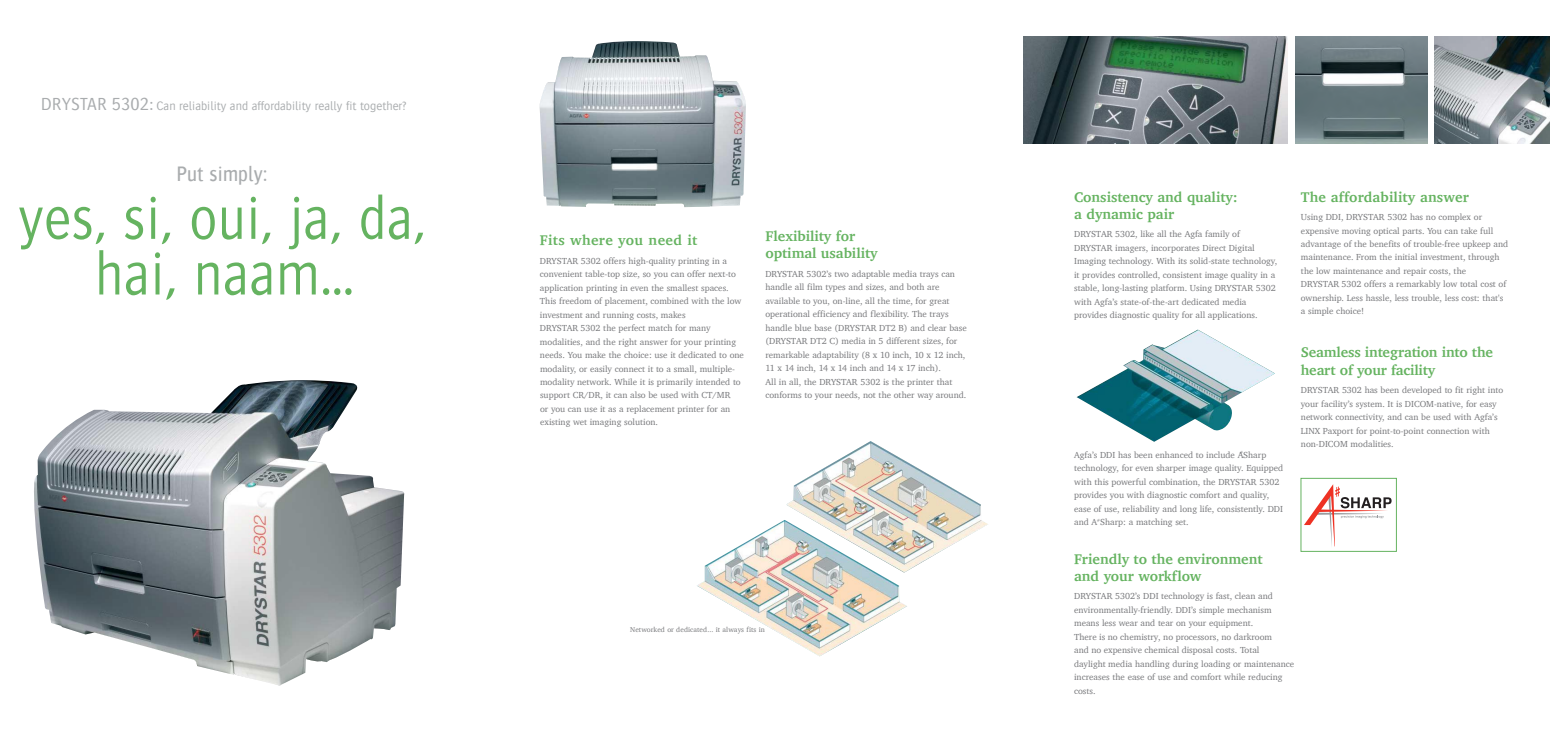
<style>
.page{position:relative;width:1556px;height:737px;background:#fff}
.page>*{position:absolute;margin:0;border:0;box-sizing:border-box;transform-origin:0 0}
.t1{font:300 62.82px/55.6px "Bosis For Agfa";letter-spacing:.01em;color:#65b360;text-align:center;scale:.9 1}
.t2{font:500 21.53px "Bosis For Agfa";letter-spacing:.01em;color:#a9acae;scale:.9 1}
.t3{font:700 14.35px/17.2px "Charter";color:#65b360}
.t4{font:700 14.35px "Charter";letter-spacing:.03em;color:#65b360}
.t5{font:300 12.6px "Bosis For Agfa";color:#a9acae}
.t6{font:9.01px/13.5px "Charter";color:#77787b}
.t7{font:7.17px "Charter";letter-spacing:.01em;color:#77787b}
.s1{font-size:17.94px}
</style>
<div class="page">
<img style="left:1023px;top:37px;width:264px;height:106px">
<img style="left:1295px;top:37px;width:132px;height:106px">
<img style="left:1434px;top:37px;width:115px;height:106px">
<img style="left:34px;top:380px;width:370px;height:305px">
<img style="left:539px;top:41px;width:207px;height:166px">
<img style="left:1076px;top:329px;width:198px;height:113px">
<img style="left:786px;top:441px;width:202px;height:130px">
<svg style="left:1304px;top:484px;width:87px;height:63px"></svg>
<img style="left:697px;top:520px;width:210px;height:136px">
<h3 class="t5" style="left:41px;top:99px;width:367px"><span class="s1">DRYSTAR 5302:</span> Can reliability and affordability really fit together?</h3>
<h2 class="t2" style="left:176px;top:162px;width:103px">Put simply:</h2>
<h1 class="t1" style="left:18px;top:189px;width:453px">yes, si, oui, ja, da, hai, naam…</h1>
<h3 class="t4" style="left:540px;top:228px;width:159px">Fits where you need it</h3>
<p class="t6" style="left:540px;top:254px;width:206px">DRYSTAR 5302 offers high-quality printing in a convenient table-top size, so you can offer next-to application printing in even the smallest spaces.<br>This freedom of placement, combined with the low investment and running costs, makes<br>DRYSTAR 5302 the perfect match for many modalities, and the right answer for your printing needs. You make the choice: use it dedicated to one modality, or easily connect it to a small, multiple&shy;modality network. While it is primarily intended to support CR/DR, it can also be used with CT/MR<br>or you can use it as a replacement printer for an existing wet imaging solution.</p>
<h3 class="t3" style="left:765px;top:227px;width:114px">Flexibility for optimal usability</h3>
<p class="t6" style="left:765px;top:267px;width:203px">DRYSTAR 5302’s two adaptable media trays can handle all film types and sizes, and both are available to you, on-line, all the time, for great operational efficiency and flexibility. The trays handle blue base (DRYSTAR DT2 B) and clear base (DRYSTAR DT2 C) media in 5 different sizes, for remarkable adaptability (8 x 10 inch, 10 x 12 inch, 11 x 14 inch, 14 x 14 inch and 14 x 17 inch).<br>All in all, the DRYSTAR 5302 is the printer that conforms to your needs, not the other way around.</p>
<p class="t7" style="left:630px;top:623px;width:136px">Networked or dedicated... it always fits in</p>
<h3 class="t3" style="left:1074px;top:188px;width:165px">Consistency and quality: a dynamic pair</h3>
<p class="t6" style="left:1074px;top:227px;width:205px">DRYSTAR 5302, like all the Agfa family of DRYSTAR imagers, incorporates Direct Digital Imaging technology. With its solid-state technology, it provides controlled, consistent image quality in a stable, long-lasting platform. Using DRYSTAR 5302 with Agfa’s state-of-the-art dedicated media provides diagnostic quality for all applications.</p>
<h3 class="t3" style="left:1300px;top:188px;width:169px">The affordability answer</h3>
<p class="t6" style="left:1300px;top:210px;width:209px">Using DDI, DRYSTAR 5302 has no complex or expensive moving optical parts. You can take full advantage of the benefits of trouble-free upkeep and maintenance. From the initial investment, through the low maintenance and repair costs, the<br>DRYSTAR 5302 offers a remarkably low total cost of ownership. Less hassle, less trouble, less cost: that's a simple choice!</p>
<h3 class="t3" style="left:1300px;top:344px;width:194px">Seamless integration into the heart of your facility</h3>
<p class="t6" style="left:1300px;top:383px;width:204px">DRYSTAR 5302 has been developed to fit right into your facility’s system. It is DICOM-native, for easy network connectivity, and can be used with Agfa’s LINX Paxport for point-to-point connection with non-DICOM modalities.</p>
<p class="t6" style="left:1074px;top:448px;width:210px">Agfa’s DDI has been enhanced to include A<sup>#</sup>Sharp technology, for even sharper image quality. Equipped with this powerful combination, the DRYSTAR 5302 provides you with diagnostic comfort and quality, ease of use, reliability and long life, consistently. DDI and A<sup>#</sup>Sharp: a matching set.</p>
<h3 class="t3" style="left:1074px;top:550px;width:190px">Friendly to the environment and your workflow</h3>
<p class="t6" style="left:1074px;top:589px;width:222px">DRYSTAR 5302’s DDI technology is fast, clean and environmentally-friendly. DDI’s simple mechanism means less wear and tear on your equipment.<br>There is no chemistry, no processors, no darkroom<br>and no expensive chemical disposal costs. Total<br>daylight media handling during loading or maintenance increases the ease of use and comfort while reducing costs.</p>
</div>
